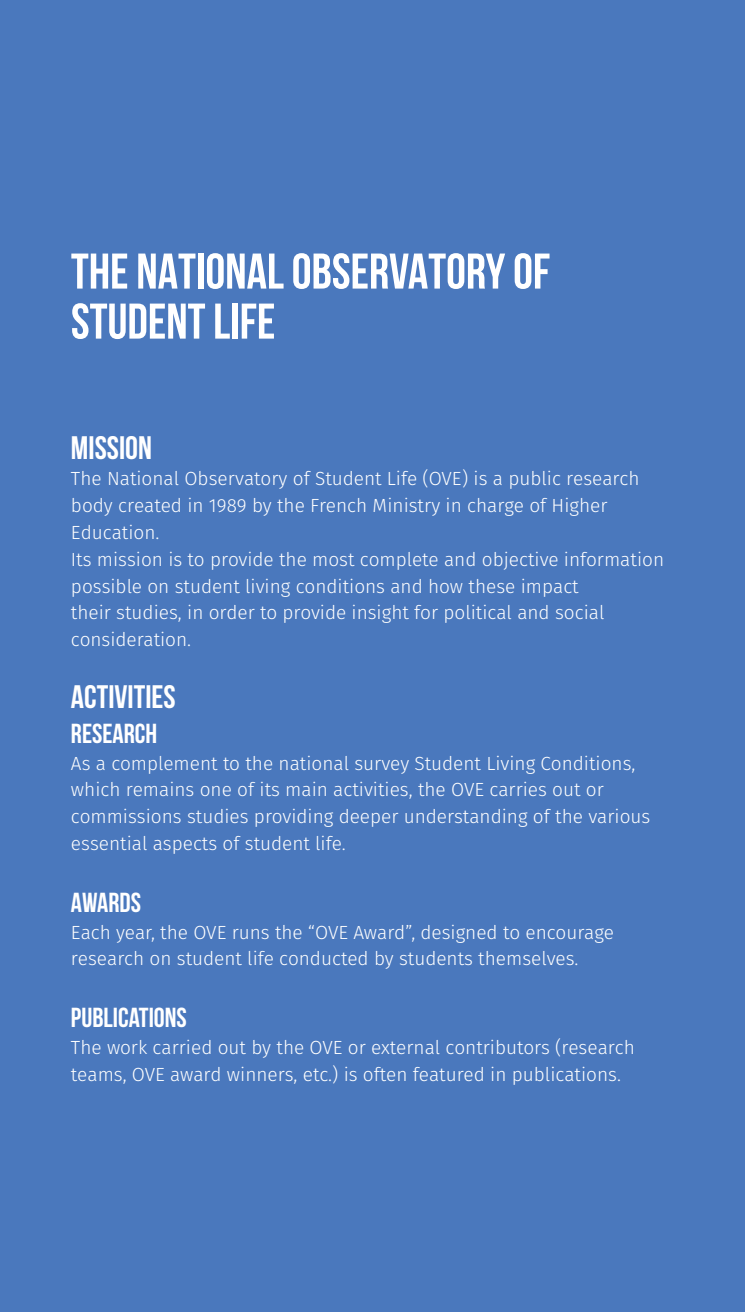
<style>
.page{position:relative;width:745px;height:1312px;background:#fff}
.page>*{position:absolute;margin:0;border:0;box-sizing:border-box;transform-origin:0 0}
.t1{font:700 50px/50px "Bebas Neue";color:#fff}
.t2{font:700 32.5px "Bebas Neue";color:#fff}
.t3{font:700 27.5px "Bebas Neue";color:#fff}
.t4{font:300 19px/26.8px "Fira Sans";color:#fff}
</style>
<div class="page">
<div style="left:0;top:0;width:744px;height:1311px;background:#4a78bd"></div>
<h1 class="t1" style="left:71px;top:248px;width:480px">THE NATIONAL OBSERVATORY OF<br>STUDENT LIFE</h1>
<h2 class="t2" style="left:71px;top:435px;width:82px">MISSION</h2>
<p class="t4" style="left:71px;top:467px;width:594px">The National Observatory of Student Life (OVE) is a public research body created in 1989 by the French Ministry in charge of Higher Education.<br>Its mission is to provide the most complete and objective information possible on student living conditions and how these impact<br>their studies, in order to provide insight for political and social consideration.</p>
<h2 class="t2" style="left:71px;top:684px;width:106px">ACTIVITIES</h2>
<h3 class="t3" style="left:71px;top:723px;width:88px">RESEARCH</h3>
<p class="t4" style="left:71px;top:751px;width:580px">As a complement to the national survey Student Living Conditions, which remains one of its main activities, the OVE carries out or commissions studies providing deeper understanding of the various essential aspects of student life.</p>
<h3 class="t3" style="left:71px;top:892px;width:72px">AWARDS</h3>
<p class="t4" style="left:71px;top:919px;width:544px">Each year, the OVE runs the “OVE Award”, designed to encourage research on student life conducted by students themselves.</p>
<h3 class="t3" style="left:71px;top:1007px;width:117px">PUBLICATIONS</h3>
<p class="t4" style="left:71px;top:1035px;width:565px">The work carried out by the OVE or external contributors (research teams, OVE award winners, etc.) is often featured in publications.</p>
</div>
